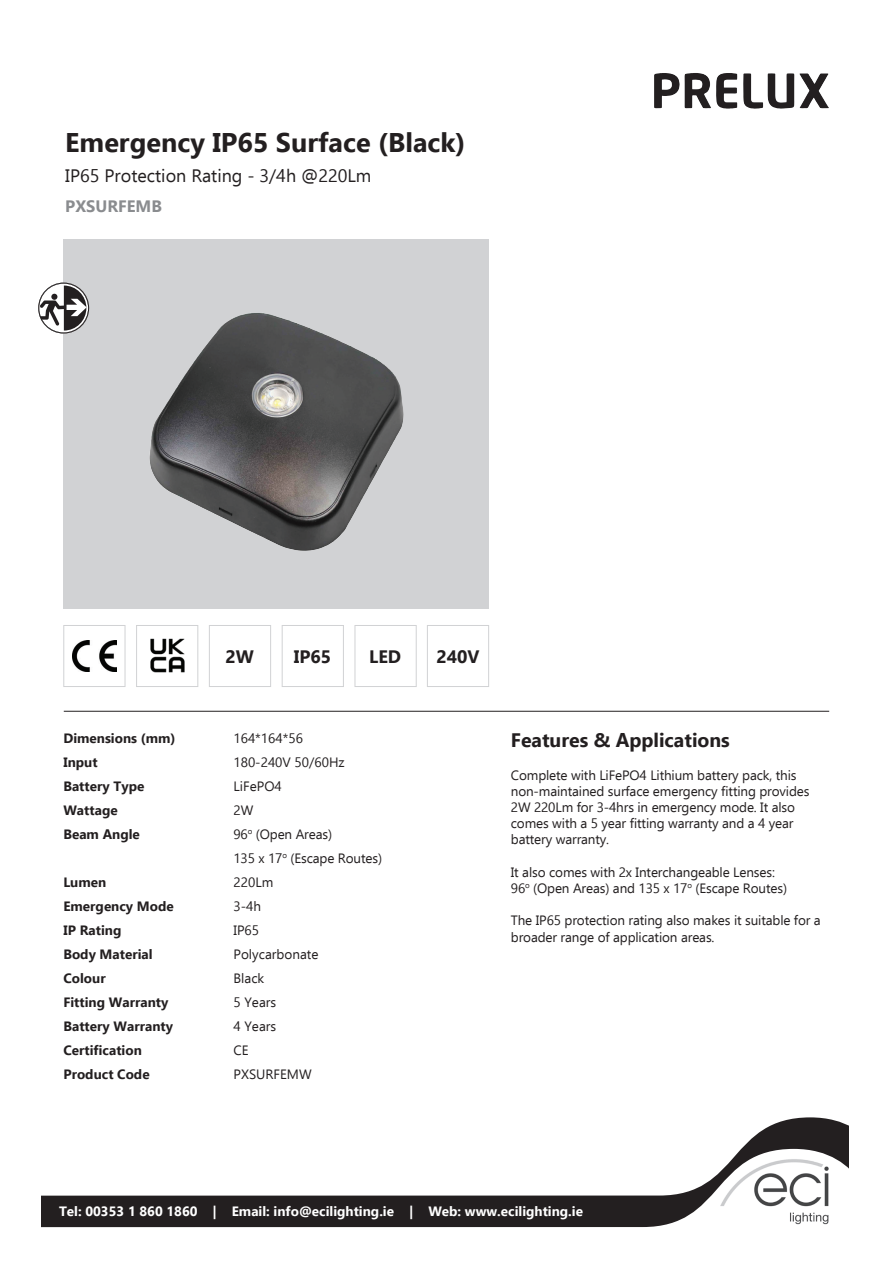
<style>
.page{position:relative;width:893px;height:1263px;background:#fff}
.page>*{position:absolute;margin:0;border:0;box-sizing:border-box;transform-origin:0 0}
.t1{font:700 27px "Ebrima";color:#231f20}
.t2{font:700 19.5px "Ebrima";color:#231f20}
.t3{font:18px "Ebrima";color:#231f20}
.t4{font:700 18px "Ebrima";color:#231f20}
.t5{font:700 16.5px "Ebrima";color:#8a8c8f}
.t6{font:13.5px/16.2px "Ebrima";letter-spacing:-.01em;color:#231f20}
.t7{font:700 13.5px "Ebrima";color:#231f20}
.t8{font:700 13.5px "Ebrima";color:#fff}
</style>
<div class="page">
<img style="left:654px;top:73px;width:141px;height:36px">
<hr style="left:64px;top:711px;width:765px;height:1px;background:#231f20">
<div style="left:64px;top:238px;width:425px;height:370px;background:#d1d2d4"></div>
<img style="left:149px;top:313px;width:213px;height:238px">
<div style="left:63px;top:625px;width:62px;height:62px;border:1px solid #d1d2d4"></div>
<div style="left:209px;top:625px;width:62px;height:62px;border:1px solid #d1d2d4"></div>
<div style="left:282px;top:625px;width:62px;height:62px;border:1px solid #d1d2d4"></div>
<div style="left:355px;top:625px;width:62px;height:62px;border:1px solid #d1d2d4"></div>
<div style="left:427px;top:625px;width:62px;height:62px;border:1px solid #d1d2d4"></div>
<img style="left:72px;top:641px;width:45px;height:30px">
<svg style="left:741px;top:1117px;width:108px;height:32px;fill:#231f20"></svg>
<svg style="left:41px;top:1149px;width:808px;height:79px"></svg>
<div style="left:55px;top:1201px;width:532px;height:22px;background:#231f20"></div>
<img style="left:719px;top:1158px;width:112px;height:68px">
<svg style="left:40px;top:286px;width:47px;height:45px"></svg>
<div style="left:39px;top:283px;width:50px;height:50px;border:1px solid #231f20;border-radius:50%"></div>
<img style="left:150px;top:638px;width:35px;height:35px">
<div style="left:136px;top:625px;width:62px;height:62px;border:1px solid #d1d2d4"></div>
<h1 class="t1" style="left:65px;top:121px;width:402px">Emergency IP65 Surface (Black)</h1>
<h3 class="t3" style="left:65px;top:163px;width:308px">IP65 Protection Rating - 3/4h @220Lm</h3>
<p class="t5" style="left:65px;top:193px;width:98px">PXSURFEMB</p>
<h3 class="t4" style="left:225px;top:642px;width:30px">2W</h3>
<h3 class="t4" style="left:294px;top:642px;width:39px">IP65</h3>
<h3 class="t4" style="left:369px;top:642px;width:34px">LED</h3>
<h3 class="t4" style="left:436px;top:642px;width:45px">240V</h3>
<p class="t7" style="left:63px;top:727px;width:114px">Dimensions (mm)</p>
<p class="t6" style="left:233px;top:729px;width:71px">164*164*56</p>
<p class="t7" style="left:63px;top:751px;width:36px">Input</p>
<p class="t6" style="left:233px;top:753px;width:113px">180-240V 50/60Hz</p>
<p class="t7" style="left:63px;top:775px;width:82px">Battery Type</p>
<p class="t6" style="left:233px;top:777px;width:50px">LiFePO4</p>
<p class="t7" style="left:63px;top:799px;width:56px">Wattage</p>
<p class="t6" style="left:233px;top:801px;width:21px">2W</p>
<p class="t7" style="left:63px;top:823px;width:78px">Beam Angle</p>
<p class="t6" style="left:233px;top:821px;width:150px;line-height:24px">96<sup>o</sup> (Open Areas)<br>135 x 17<sup>o</sup> (Escape Routes)</p>
<p class="t7" style="left:63px;top:871px;width:44px">Lumen</p>
<p class="t6" style="left:233px;top:873px;width:41px">220Lm</p>
<p class="t7" style="left:63px;top:895px;width:112px">Emergency Mode</p>
<p class="t6" style="left:233px;top:897px;width:29px">3-4h</p>
<p class="t7" style="left:63px;top:919px;width:59px">IP Rating</p>
<p class="t6" style="left:233px;top:921px;width:27px">IP65</p>
<p class="t7" style="left:63px;top:943px;width:91px">Body Material</p>
<p class="t6" style="left:233px;top:945px;width:87px">Polycarbonate</p>
<p class="t7" style="left:63px;top:967px;width:44px">Colour</p>
<p class="t6" style="left:233px;top:969px;width:32px">Black</p>
<p class="t7" style="left:63px;top:991px;width:106px">Fitting Warranty</p>
<p class="t6" style="left:233px;top:993px;width:44px">5 Years</p>
<p class="t7" style="left:63px;top:1015px;width:111px">Battery Warranty</p>
<p class="t6" style="left:233px;top:1017px;width:44px">4 Years</p>
<p class="t7" style="left:63px;top:1039px;width:80px">Certification</p>
<p class="t6" style="left:233px;top:1041px;width:17px">CE</p>
<p class="t7" style="left:63px;top:1063px;width:88px">Product Code</p>
<p class="t6" style="left:233px;top:1065px;width:80px">PXSURFEMW</p>
<h2 class="t2" style="left:511px;top:725px;width:221px">Features &amp; Applications</h2>
<p class="t6" style="left:511px;top:766px;width:300px">Complete with LiFePO4 Lithium battery pack, this non-maintained surface emergency fitting provides 2W 220Lm for 3-4hrs in emergency mode. It also comes with a 5 year fitting warranty and a 4 year battery warranty.</p>
<p class="t6" style="left:511px;top:863px;width:278px">It also comes with 2x Interchangeable Lenses:<br>96<sup>o</sup> (Open Areas) and 135 x 17<sup>o</sup> (Escape Routes)</p>
<p class="t6" style="left:511px;top:912px;width:311px">The IP65 protection rating also makes it suitable for a broader range of application areas.</p>
<p class="t8" style="left:59px;top:1200px;width:526px">Tel: 00353 1 860 1860 | Email: info@ecilighting.ie | Web: www.ecilighting.ie</p>
</div>
